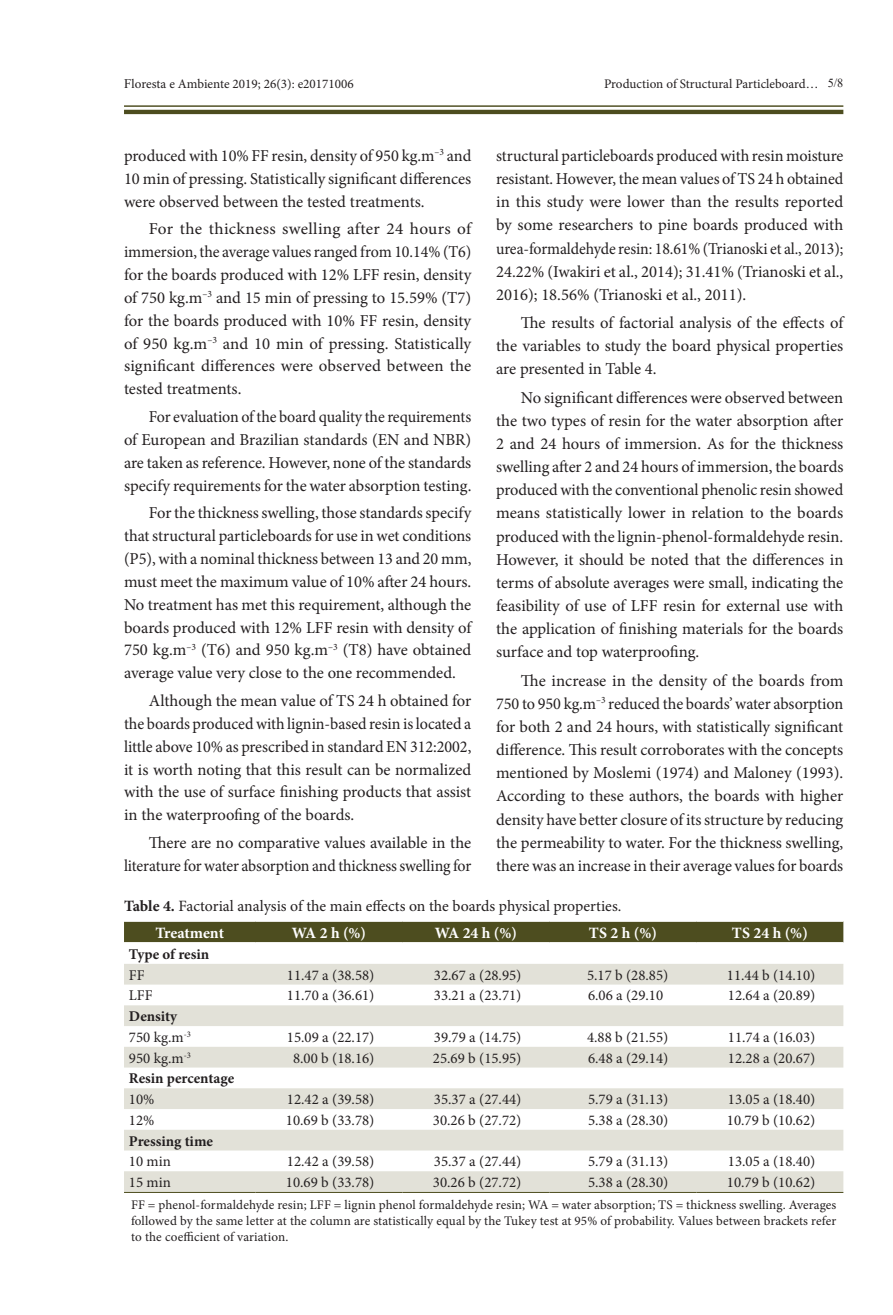
<style>
.page{position:relative;width:893px;height:1315px;background:#fff}
.page>*{position:absolute;margin:0;border:0;box-sizing:border-box;transform-origin:0 0}
.Paragraph{font:16.62px/23.1px "Minion Pro";color:#231f20;text-align:justify}
.Paragraph-2{font:16.62px/22.8px "Minion Pro";color:#231f20;text-align:justify;scale:1.04 1}
.Paragraph-3{font:16.62px/22.8px "Minion Pro";color:#231f20;text-align:justify;scale:.96 1}
.TableTitle{font:15.75px "Minion Pro";color:#231f20}
.TableHead{font:700 15.75px "Minion Pro";letter-spacing:-.005em;color:#fff}
.TableBody{font:14.88px "Minion Pro";color:#231f20}
.TableBody-2{font:700 14.88px "Minion Pro";letter-spacing:-.005em;color:#231f20}
.TableFootnote{font:13.12px/15.8px "Minion Pro";color:#231f20;text-align:justify}
.s1{font-family:"Times New Roman"}
.s2{font-family:"Times New Roman";font-size:12.25px}
.s3{font-weight:700}
</style>
<div class="page">
<hr style="left:124px;top:110px;width:719px;height:4px;background:#4d4d1f">
<hr style="left:124px;top:105px;width:719px;height:2px;background:#4d4d1f">
<div style="left:124px;top:922px;width:719px;height:20px;background:#4d4d1f"></div>
<svg style="left:124px;top:964px;width:719px;height:228px;fill:#e2e1d8"></svg>
<hr style="left:124px;top:1192px;width:131px;height:1px;background:#4d4d1f">
<hr style="left:255px;top:1192px;width:147px;height:1px;background:#4d4d1f">
<hr style="left:402px;top:1192px;width:147px;height:1px;background:#4d4d1f">
<hr style="left:549px;top:1192px;width:147px;height:1px;background:#4d4d1f">
<hr style="left:696px;top:1192px;width:147px;height:1px;background:#4d4d1f">
<p class="TableFootnote" style="left:124px;top:76px;width:231px"><span class="s1">Fl</span>oresta e Ambiente 2019; 26(3): e20171006</p>
<p class="TableFootnote" style="left:604px;top:76px;width:241px">Production of Structural Particleboard… <span class="s2">5/8</span></p>
<p class="Paragraph" style="left:124px;top:144px;width:349px">produced with 10% FF resin, density of 950 kg.m<sup>–3</sup> and 10 min of pressing. Statistically significant differences were observed between the tested treatments.</p>
<p class="Paragraph-2" style="left:124px;top:218px;width:336px;text-indent:25px">For the thickness swelling after 24 hours of immersion, the average values ranged from 10.14% (T6) for the boards produced with 12% LFF resin, density of 750 kg.m<sup>–3</sup> and 15 min of pressing to 15.59% (T7) for the boards produced with 10% FF resin, density of 950 kg.m<sup>–3</sup> and 10 min of pressing. Statistically significant differences were observed between the tested treatments.</p>
<p class="Paragraph-3" style="left:124px;top:405px;width:363px;text-indent:25px">For evaluation of the board quality the requirements of European and Brazilian standards (EN and NBR) are taken as reference. However, none of the standards specify requirements for the water absorption testing.</p>
<p class="Paragraph" style="left:124px;top:502px;width:349px;text-indent:25px">For the thickness swelling, those standards specify that structural particleboards for use in wet conditions (P5), with a nominal thickness between 13 and 20 mm, must meet the maximum value of 10% after 24 hours.<br>No treatment has met this requirement, although the boards produced with 12% LFF resin with density of 750 kg.m<sup>–3</sup> (T6) and 950 kg.m<sup>–3</sup> (T8) have obtained average value very close to the one recommended.</p>
<p class="Paragraph" style="left:124px;top:689px;width:349px;text-indent:25px">Although the mean value of TS 24 h obtained for the boards produced with lignin-based resin is located a little above 10% as prescribed in standard EN 312:2002, it is worth noting that this result can be normalized with the use of surface finishing products that assist in the waterproofing of the boards.</p>
<p class="Paragraph" style="left:124px;top:831px;width:349px;text-align:right">There are no comparative values available in the literature for water absorption and thickness swelling for</p>
<p class="Paragraph" style="left:496px;top:144px;width:349px">structural particleboards produced with resin moisture resistant. However, the mean values of TS 24 h obtained in this study were lower than the results reported by some researchers to pine boards produced with urea‑formaldehyde resin: 18.61% (Trianoski et al., 2013); 24.22% (Iwakiri et al., 2014); 31.41% (Trianoski et al., 2016); 18.56% (Trianoski et al., 2011).</p>
<p class="Paragraph" style="left:496px;top:311px;width:349px;text-indent:25px">The results of factorial analysis of the effects of the variables to study the board physical properties are presented in Table 4.</p>
<p class="Paragraph" style="left:496px;top:386px;width:349px;text-indent:25px">No significant differences were observed between the two types of resin for the water absorption after 2 and 24 hours of immersion. As for the thickness swelling after 2 and 24 hours of immersion, the boards produced with the conventional phenolic resin showed means statistically lower in relation to the boards produced with the lignin-phenol-formaldehyde resin.<br>However, it should be noted that the differences in terms of absolute averages were small, indicating the feasibility of use of LFF resin for external use with the application of finishing materials for the boards surface and top waterproofing.</p>
<p class="Paragraph" style="left:496px;top:669px;width:349px;text-indent:25px">The increase in the density of the boards from 750 to 950 kg.m<sup>–3</sup> reduced the boards’ water absorption for both 2 and 24 hours, with statistically significant difference. This result corroborates with the concepts mentioned by Moslemi (1974) and Maloney (1993).<br>According to these authors, the boards with higher density have better closure of its structure by reducing the permeability to water. For the thickness swelling, there was an increase in their average values for boards</p>
<p class="TableTitle" style="left:124px;top:895px;width:499px"><span class="s3">Table 4.</span> Factorial analysis of the main effects on the boards physical properties.</p>
<p class="TableHead" style="left:155px;top:921px;width:70px">Treatment</p>
<p class="TableHead" style="left:292px;top:921px;width:76px">WA 2 h (%)</p>
<p class="TableHead" style="left:435px;top:921px;width:84px">WA 24 h (%)</p>
<p class="TableHead" style="left:589px;top:921px;width:70px">TS 2 h (%)</p>
<p class="TableHead" style="left:732px;top:921px;width:77px">TS 24 h (%)</p>
<p class="TableBody-2" style="left:129px;top:943px;width:82px">Type of resin</p>
<p class="TableBody" style="left:129px;top:965px;width:17px">FF</p>
<p class="TableBody" style="left:287px;top:965px;width:89px">11.47 a (38.58)</p>
<p class="TableBody" style="left:434px;top:965px;width:89px">32.67 a (28.95)</p>
<p class="TableBody" style="left:587px;top:965px;width:83px">5.17 b (28.85)</p>
<p class="TableBody" style="left:727px;top:965px;width:90px">11.44 b (14.10)</p>
<p class="TableBody" style="left:129px;top:985px;width:25px">LFF</p>
<p class="TableBody" style="left:287px;top:985px;width:89px">11.70 a (36.61)</p>
<p class="TableBody" style="left:434px;top:985px;width:89px">33.21 a (23.71)</p>
<p class="TableBody" style="left:588px;top:985px;width:77px">6.06 a (29.10</p>
<p class="TableBody" style="left:728px;top:985px;width:89px">12.64 a (20.89)</p>
<p class="TableBody-2" style="left:129px;top:1006px;width:50px">Density</p>
<p class="TableBody" style="left:129px;top:1027px;width:63px">750 kg.m<sup>-3</sup></p>
<p class="TableBody" style="left:287px;top:1027px;width:89px">15.09 a (22.17)</p>
<p class="TableBody" style="left:434px;top:1027px;width:89px">39.79 a (14.75)</p>
<p class="TableBody" style="left:587px;top:1027px;width:83px">4.88 b (21.55)</p>
<p class="TableBody" style="left:728px;top:1027px;width:89px">11.74 a (16.03)</p>
<p class="TableBody" style="left:129px;top:1048px;width:63px">950 kg.m<sup>-3</sup></p>
<p class="TableBody" style="left:293px;top:1048px;width:83px">8.00 b (18.16)</p>
<p class="TableBody" style="left:433px;top:1048px;width:90px">25.69 b (15.95)</p>
<p class="TableBody" style="left:588px;top:1048px;width:82px">6.48 a (29.14)</p>
<p class="TableBody" style="left:728px;top:1048px;width:89px">12.28 a (20.67)</p>
<p class="TableBody-2" style="left:129px;top:1068px;width:107px">Resin percentage</p>
<p class="TableBody" style="left:129px;top:1089px;width:27px">10%</p>
<p class="TableBody" style="left:287px;top:1089px;width:89px">12.42 a (39.58)</p>
<p class="TableBody" style="left:434px;top:1089px;width:89px">35.37 a (27.44)</p>
<p class="TableBody" style="left:588px;top:1089px;width:82px">5.79 a (31.13)</p>
<p class="TableBody" style="left:728px;top:1089px;width:89px">13.05 a (18.40)</p>
<p class="TableBody" style="left:129px;top:1110px;width:27px">12%</p>
<p class="TableBody" style="left:286px;top:1110px;width:90px">10.69 b (33.78)</p>
<p class="TableBody" style="left:433px;top:1110px;width:90px">30.26 b (27.72)</p>
<p class="TableBody" style="left:588px;top:1110px;width:82px">5.38 a (28.30)</p>
<p class="TableBody" style="left:727px;top:1110px;width:90px">10.79 b (10.62)</p>
<p class="TableBody-2" style="left:129px;top:1130px;width:86px">Pressing time</p>
<p class="TableBody" style="left:129px;top:1151px;width:43px">10 min</p>
<p class="TableBody" style="left:287px;top:1151px;width:89px">12.42 a (39.58)</p>
<p class="TableBody" style="left:434px;top:1151px;width:89px">35.37 a (27.44)</p>
<p class="TableBody" style="left:588px;top:1151px;width:82px">5.79 a (31.13)</p>
<p class="TableBody" style="left:728px;top:1151px;width:89px">13.05 a (18.40)</p>
<p class="TableBody" style="left:129px;top:1172px;width:43px">15 min</p>
<p class="TableBody" style="left:286px;top:1172px;width:90px">10.69 b (33.78)</p>
<p class="TableBody" style="left:433px;top:1172px;width:90px">30.26 b (27.72)</p>
<p class="TableBody" style="left:588px;top:1172px;width:82px">5.38 a (28.30)</p>
<p class="TableBody" style="left:727px;top:1172px;width:90px">10.79 b (10.62)</p>
<p class="TableFootnote" style="left:131px;top:1197px;width:707px">FF = phenol-formaldehyde resin; LFF = lignin phenol formaldehyde resin; WA = water absorption; TS = thickness swelling. Averages followed by the same letter at the column are statistically equal by the Tukey test at 95% of probability. Values between brackets refer to the coefficient of variation.</p>
</div>
